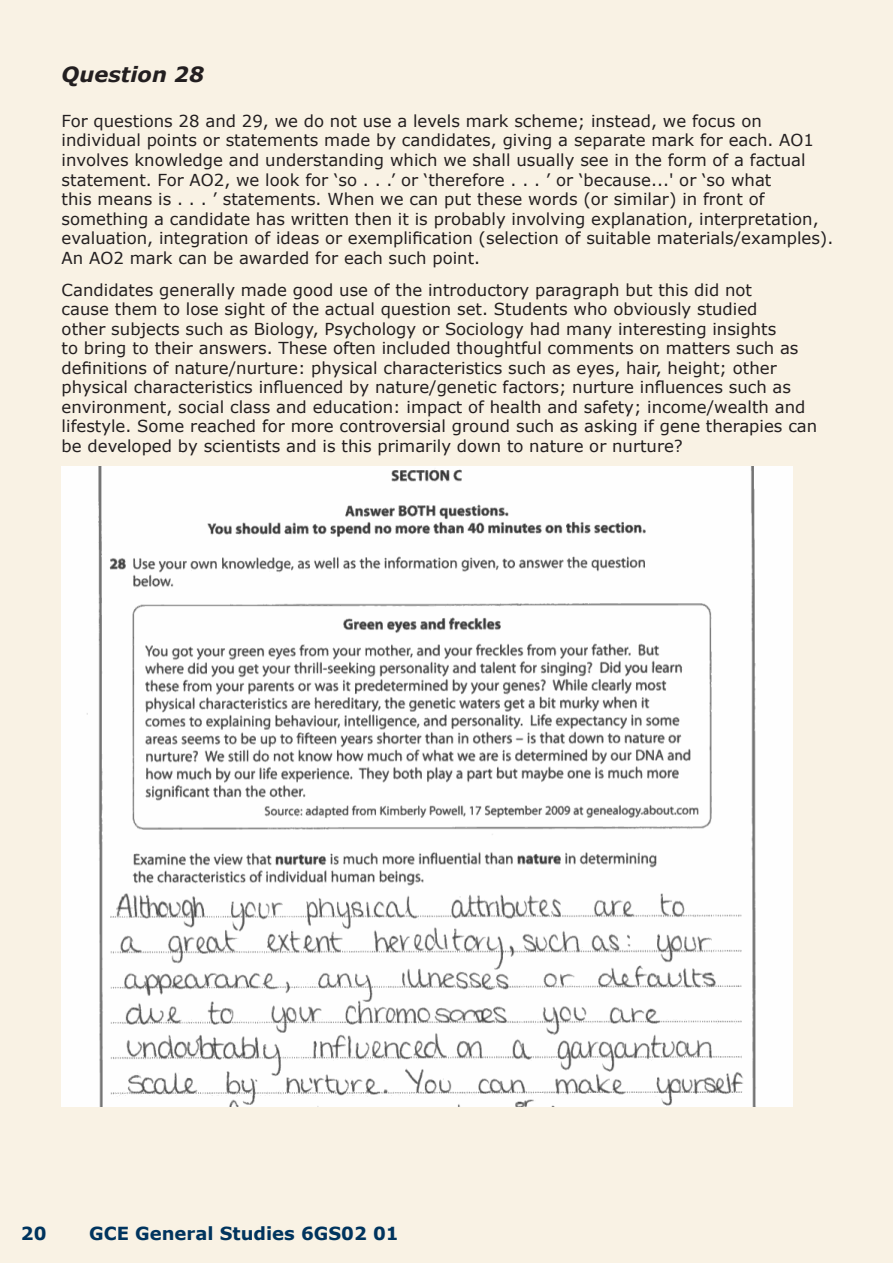
<style>
.page{position:relative;width:893px;height:1263px;background:#f9f2e4}
.page>*{position:absolute;margin:0;border:0;box-sizing:border-box;transform-origin:0 0}
.t1{font:italic 700 21px "Verdana";color:#231f20}
.t2{font:700 18px "Verdana";color:#00345e}
.t3{font:16.5px/19.5px "Verdana";color:#231f20}
</style>
<div class="page">
<img style="left:62px;top:466px;width:730px;height:640px">
<p class="t1" style="left:62px;top:61px;width:144px">Question 28</p>
<p class="t3" style="left:62px;top:111px;width:773px">For questions 28 and 29, we do not use a levels mark scheme; instead, we focus on individual points or statements made by candidates, giving a separate mark for each. AO1 involves knowledge and understanding which we shall usually see in the form of a factual statement. For AO2, we look for ‘so . . .’ or ‘therefore . . . ’ or ‘because...' or ‘so what<br>this means is . . . ’ statements. When we can put these words (or similar) in front of something a candidate has written then it is probably involving explanation, interpretation, evaluation, integration of ideas or exemplification (selection of suitable materials/examples).<br>An AO2 mark can be awarded for each such point.</p>
<p class="t3" style="left:62px;top:279px;width:757px">Candidates generally made good use of the introductory paragraph but this did not<br>cause them to lose sight of the actual question set. Students who obviously studied<br>other subjects such as Biology, Psychology or Sociology had many interesting insights<br>to bring to their answers. These often included thoughtful comments on matters such as definitions of nature/nurture: physical characteristics such as eyes, hair, height; other physical characteristics influenced by nature/genetic factors; nurture influences such as environment, social class and education: impact of health and safety; income/wealth and lifestyle. Some reached for more controversial ground such as asking if gene therapies can be developed by scientists and is this primarily down to nature or nurture?</p>
<p class="t2" style="left:21px;top:1222px;width:27px">20</p>
<p class="t2" style="left:89px;top:1222px;width:311px">GCE General Studies 6GS02 01</p>
</div>
